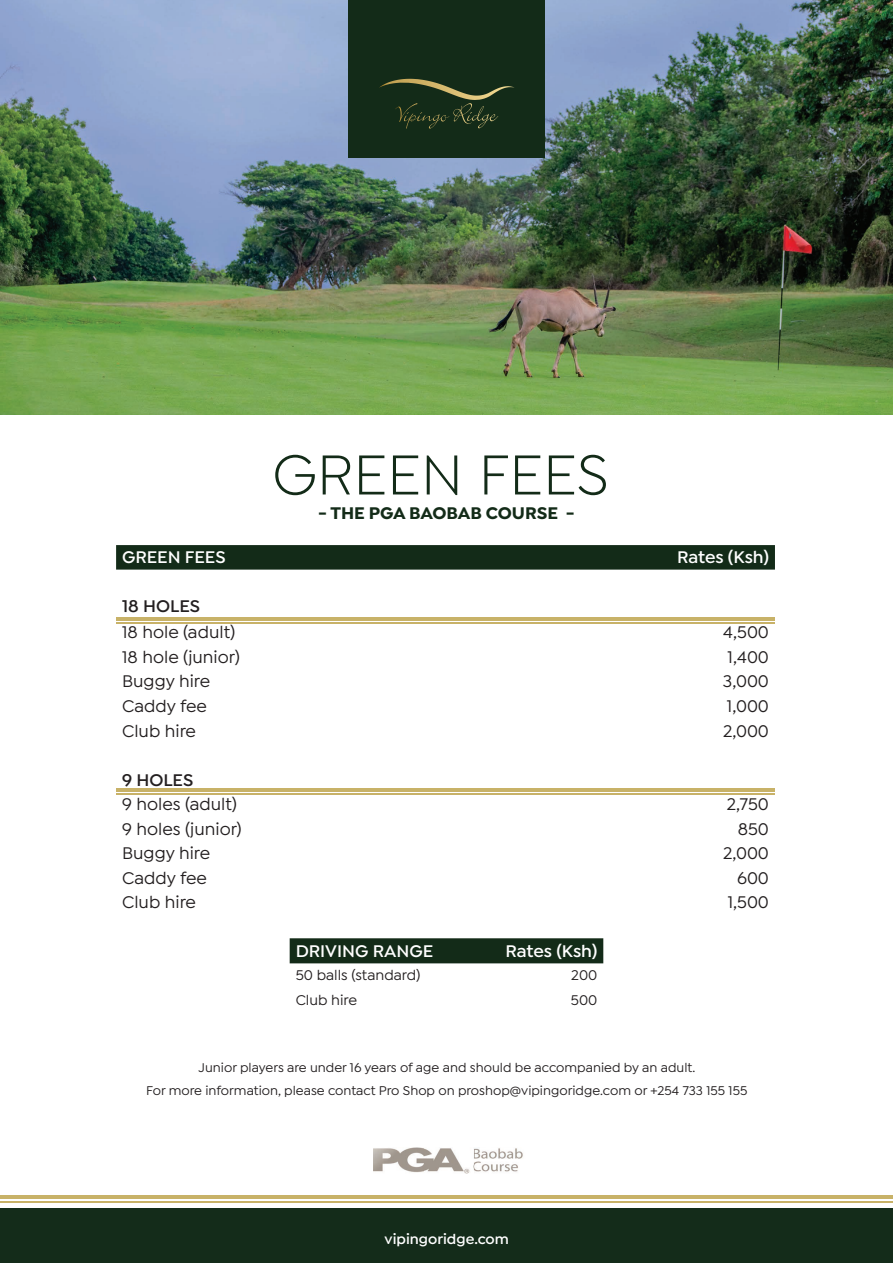
<style>
.page{position:relative;width:893px;height:1263px;background:#fff}
.page>*{position:absolute;margin:0;border:0;box-sizing:border-box;transform-origin:0 0}
.t1{font:60px "Isidora Sans";color:#132b18}
.t2{font:500 18px "Isidora Sans";color:#231f20}
.t3{font:600 18px "Isidora Sans";color:#fff}
.t4{font:700 18px "Isidora Sans";color:#132b18}
.t5{font:600 18px "Isidora Sans";color:#231f20}
.t6{font:500 15px "Isidora Sans";color:#231f20}
.t7{font:600 15px "Isidora Sans";color:#fff}
.t8{font:500 13.5px/22.5px "Isidora Sans";color:#231f20;text-align:center}
</style>
<div class="page">
<img style="left:374px;top:1147px;width:149px;height:27px">
<img style="left:0;top:0;width:893px;height:415px">
<div style="left:348px;top:0;width:197px;height:158px;background:#132b18"></div>
<svg style="left:379px;top:79px;width:135px;height:45px"></svg>
<svg style="left:116px;top:545px;width:659px;height:25px;background:#172e1c"></svg>
<svg style="left:116px;top:620px;width:526px;height:1px"></svg>
<svg style="left:642px;top:620px;width:133px;height:1px"></svg>
<svg style="left:116px;top:793px;width:526px;height:1px"></svg>
<svg style="left:642px;top:793px;width:133px;height:1px"></svg>
<hr style="left:116px;top:617px;width:526px;height:3px;background:#c8b268">
<hr style="left:116px;top:622px;width:526px;height:1px;background:#c8b268">
<hr style="left:642px;top:617px;width:133px;height:3px;background:#c8b268">
<hr style="left:642px;top:622px;width:133px;height:1px;background:#c8b268">
<hr style="left:116px;top:789px;width:526px;height:3px;background:#c8b268">
<hr style="left:116px;top:794px;width:526px;height:1px;background:#c8b268">
<hr style="left:642px;top:789px;width:133px;height:3px;background:#c8b268">
<hr style="left:642px;top:794px;width:133px;height:1px;background:#c8b268">
<div style="left:290px;top:938px;width:313px;height:25px;background:#132b18"></div>
<div style="left:0;top:1209px;width:893px;height:54px;background:#142c1a"></div>
<hr style="left:0;top:1195px;width:893px;height:4px;background:#c8b268">
<hr style="left:0;top:1201px;width:893px;height:1px;background:#c8b268">
<h1 class="t1" style="left:272px;top:442px;width:338px">GREEN FEES</h1>
<p class="t4" style="left:318px;top:502px;width:258px">- THE PGA BAOBAB COURSE -</p>
<p class="t3" style="left:122px;top:547px;width:105px">GREEN FEES</p>
<p class="t3" style="left:677px;top:547px;width:93px">Rates (Ksh)</p>
<p class="t5" style="left:122px;top:596px;width:79px">18 HOLES</p>
<p class="t2" style="left:122px;top:622px;width:115px">18 hole (adult)</p>
<p class="t2" style="left:723px;top:622px;width:47px">4,500</p>
<p class="t2" style="left:122px;top:647px;width:119px">18 hole (junior)</p>
<p class="t2" style="left:727px;top:647px;width:43px">1,400</p>
<p class="t2" style="left:122px;top:671px;width:90px">Buggy hire</p>
<p class="t2" style="left:723px;top:671px;width:48px">3,000</p>
<p class="t2" style="left:122px;top:696px;width:86px">Caddy fee</p>
<p class="t2" style="left:727px;top:696px;width:44px">1,000</p>
<p class="t2" style="left:122px;top:720px;width:75px">Club hire</p>
<p class="t2" style="left:723px;top:720px;width:47px">2,000</p>
<p class="t5" style="left:122px;top:769px;width:73px">9 HOLES</p>
<p class="t2" style="left:122px;top:794px;width:116px">9 holes (adult)</p>
<p class="t2" style="left:727px;top:794px;width:44px">2,750</p>
<p class="t2" style="left:122px;top:818px;width:121px">9 holes (junior)</p>
<p class="t2" style="left:738px;top:818px;width:33px">850</p>
<p class="t2" style="left:122px;top:843px;width:90px">Buggy hire</p>
<p class="t2" style="left:723px;top:843px;width:47px">2,000</p>
<p class="t2" style="left:122px;top:868px;width:86px">Caddy fee</p>
<p class="t2" style="left:737px;top:868px;width:33px">600</p>
<p class="t2" style="left:122px;top:892px;width:75px">Club hire</p>
<p class="t2" style="left:728px;top:892px;width:43px">1,500</p>
<p class="t3" style="left:296px;top:940px;width:139px">DRIVING RANGE</p>
<p class="t3" style="left:505px;top:940px;width:93px">Rates (Ksh)</p>
<p class="t6" style="left:296px;top:966px;width:126px">50 balls (standard)</p>
<p class="t6" style="left:571px;top:966px;width:28px">200</p>
<p class="t6" style="left:296px;top:991px;width:63px">Club hire</p>
<p class="t6" style="left:571px;top:991px;width:28px">500</p>
<p class="t8" style="left:146px;top:1056px;width:603px">Junior players are under 16 years of age and should be accompanied by an adult.<br>For more information, please contact Pro Shop on proshop@vipingoridge.com or +254 733 155 155</p>
<p class="t7" style="left:385px;top:1230px;width:126px">vipingoridge.com</p>
</div>
